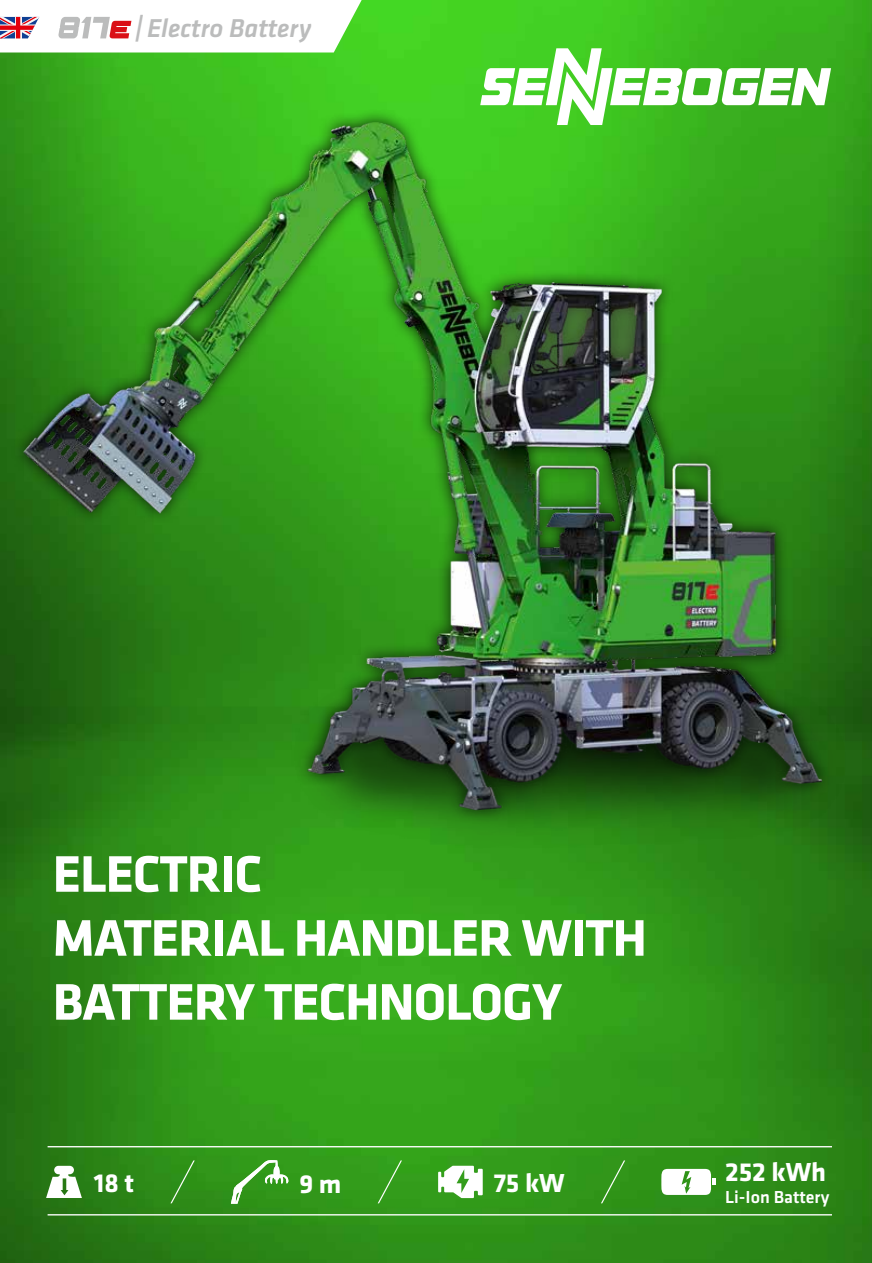
<style>
.page{position:relative;width:872px;height:1263px;background:#fff}
.page>*{position:absolute;margin:0;border:0;box-sizing:border-box;transform-origin:0 0}
.t1{font:700 53.25px/63.9px "Klavika Basic";letter-spacing:-.02em;color:#fff}
.t2{font:700 27px "Klavika Basic";color:#fff}
.t3{font:italic 500 26.85px "Klavika Basic";color:#bbbcbc}
.t4{font:500 18px "Klavika Basic";color:#fff}
.s1{font-weight:700}
</style>
<div class="page">
<img style="left:0;top:0;width:872px;height:1263px">
<div style="left:11px;top:109px;width:836px;height:742px;background:#000;opacity:.75"></div>
<img style="left:23px;top:122px;width:825px;height:730px">
<svg style="left:480px;top:48px;width:351px;height:77px"></svg>
<hr style="left:48px;top:1146px;width:784px;height:1px;background:#fff">
<hr style="left:48px;top:1214px;width:784px;height:1px;background:#fff">
<svg style="left:46px;top:1166px;width:36px;height:32px"></svg>
<svg style="left:231px;top:1160px;width:58px;height:44px"></svg>
<svg style="left:376px;top:1159px;width:27px;height:46px"></svg>
<svg style="left:599px;top:1159px;width:27px;height:46px"></svg>
<svg style="left:169px;top:1159px;width:27px;height:46px"></svg>
<svg style="left:438px;top:1166px;width:45px;height:32px"></svg>
<svg style="left:660px;top:1169px;width:55px;height:26px"></svg>
<svg style="left:0;top:0;width:362px;height:52px"></svg>
<p class="t3" style="left:134px;top:10px;width:179px"><span class="s1">|</span>Electro Battery</p>
<p class="t1" style="left:53px;top:840px;width:596px">ELECTRIC<br>MATERIAL HANDLER WITH<br>BATTERY TECHNOLOGY</p>
<p class="t2" style="left:94px;top:1163px;width:42px">18 t</p>
<p class="t2" style="left:299px;top:1164px;width:44px">9 m</p>
<p class="t2" style="left:494px;top:1163px;width:73px">75 kW</p>
<p class="t2" style="left:725px;top:1152px;width:102px">252 kWh</p>
<p class="t4" style="left:725px;top:1185px;width:106px">Li-Ion Battery</p>
</div>
